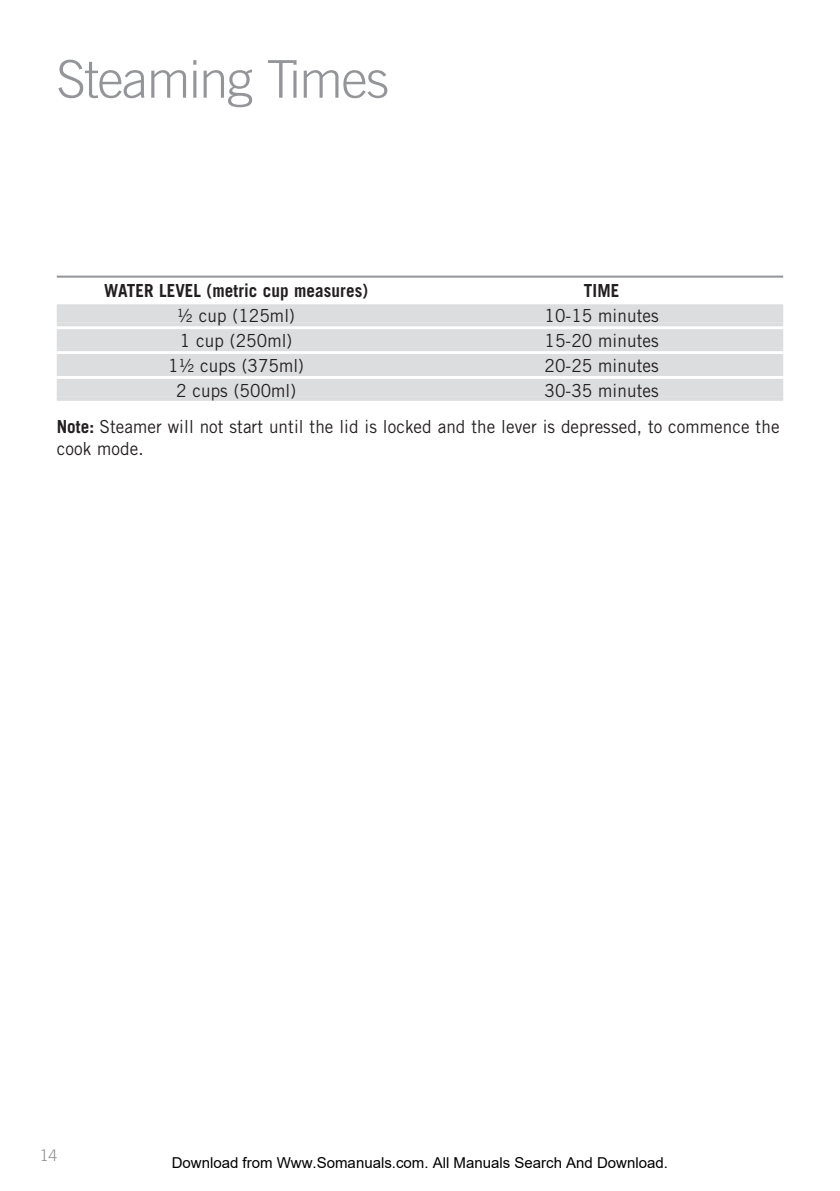
<style>
.page{position:relative;width:840px;height:1191px;background:#fff}
.page>*{position:absolute;margin:0;border:0;box-sizing:border-box;transform-origin:0 0}
.t1{font:300 52px "Trade Gothic";letter-spacing:-.025em;color:#939598}
.t2{font:18px/36.2px "Trade Gothic";letter-spacing:.005em;color:#231f20;scale:.95 1}
.t3{font:700 18px "Trade Gothic";letter-spacing:.005em;color:#231f20;scale:.95 1}
.t4{font:300 16px "Trade Gothic";color:#8f9194}
.t5{font:15px "Arial";color:#000}
.s1{font-weight:700}
</style>
<div class="page">
<hr style="left:57px;top:276px;width:725px;height:2px;background:#939598">
<div style="left:57px;top:304px;width:725px;height:18px;background:#dcdddf"></div>
<hr style="left:57px;top:322px;width:725px;height:4px;background:#dcdddf">
<div style="left:57px;top:329px;width:725px;height:18px;background:#dcdddf"></div>
<hr style="left:57px;top:347px;width:725px;height:4px;background:#dcdddf">
<div style="left:57px;top:354px;width:725px;height:18px;background:#dcdddf"></div>
<hr style="left:57px;top:372px;width:725px;height:4px;background:#dcdddf">
<div style="left:57px;top:379px;width:725px;height:18px;background:#dcdddf"></div>
<hr style="left:57px;top:397px;width:725px;height:4px;background:#dcdddf">
<h1 class="t1" style="left:57px;top:48px;width:334px">Steaming Times</h1>
<p class="t3" style="left:104px;top:280px;width:279px">WATER LEVEL (metric cup measures)</p>
<p class="t3" style="left:583px;top:280px;width:39px">TIME</p>
<p class="t2" style="left:177px;top:297px;width:125px">½ cup (125ml)</p>
<p class="t2" style="left:544px;top:297px;width:122px">10-15 minutes</p>
<p class="t2" style="left:180px;top:322px;width:120px">1 cup (250ml)</p>
<p class="t2" style="left:544px;top:322px;width:122px">15-20 minutes</p>
<p class="t2" style="left:168px;top:347px;width:144px">1½ cups (375ml)</p>
<p class="t2" style="left:544px;top:347px;width:122px">20-25 minutes</p>
<p class="t2" style="left:176px;top:372px;width:128px">2 cups (500ml)</p>
<p class="t2" style="left:57px;top:372px;width:762px;text-indent:487px">30-35 minutes<br><span class="s1">Note:</span> Steamer will not start until the lid is locked and the lever is depressed, to commence the</p>
<p class="t2" style="left:57px;top:430px;width:93px">cook mode.</p>
<p class="t4" style="left:40px;top:1145px;width:19px">14</p>
<p class="t5" style="left:172px;top:1154px;width:497px">Download from Www.Somanuals.com. All Manuals Search And Download.</p>
</div>
